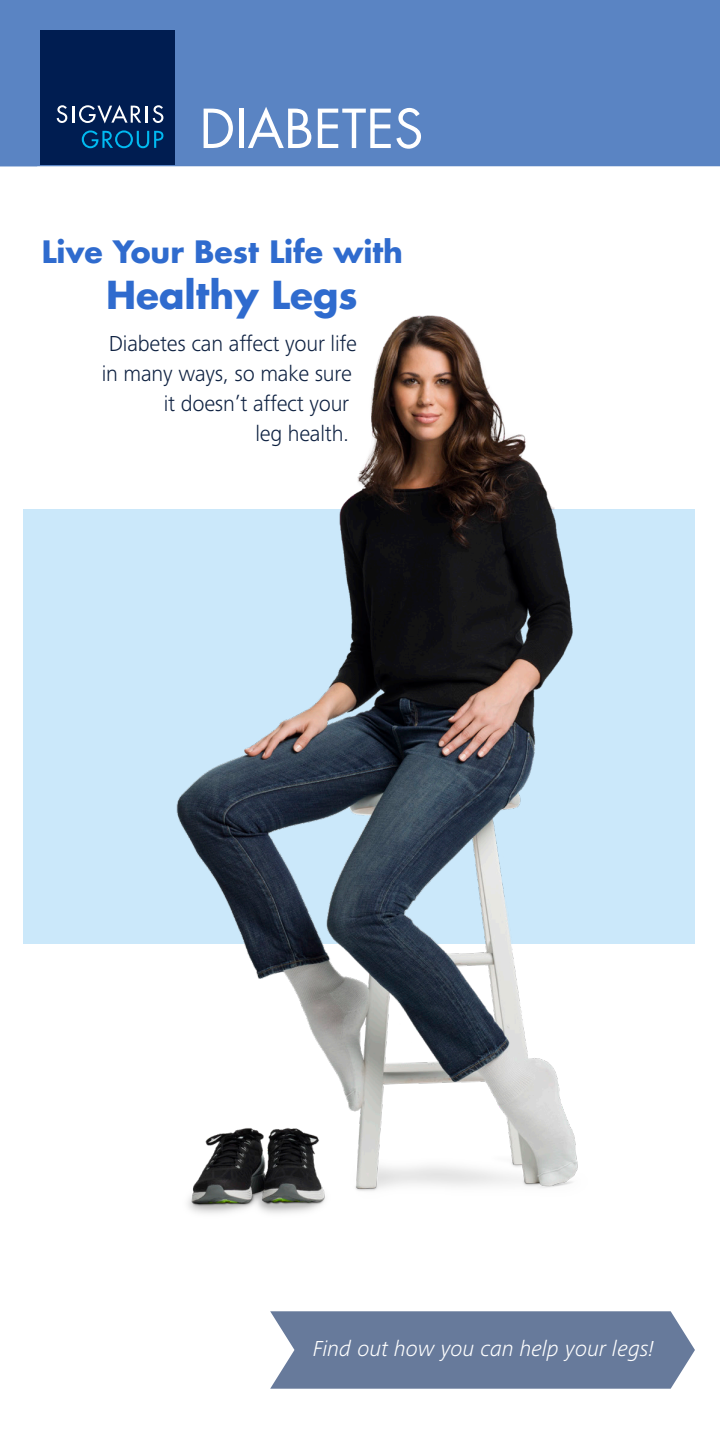
<style>
.page{position:relative;width:720px;height:1440px;background:#fff}
.page>*{position:absolute;margin:0;border:0;box-sizing:border-box;transform-origin:0 0}
.t1{font:52.25px "Futura LT";color:#fff}
.t2{font:700 37.5px "Futura LT";color:#2f6bce}
.t3{font:700 30px "Futura LT";color:#2f6bce}
.t4{font:300 22.5px "Frutiger Next Pro";letter-spacing:-.01em;color:#0f2242}
.t5{font:italic 300 22.5px "Frutiger Next Pro";color:#fff}
</style>
<div class="page">
<div style="left:23px;top:509px;width:672px;height:435px;background:#cbe8fa"></div>
<img style="left:176px;top:315px;width:402px;height:899px">
<div style="left:37px;top:0;width:683px;height:166px;background:#5a84c3"></div>
<svg style="left:270px;top:1311px;width:425px;height:78px;background:#7082a1"></svg>
<div style="left:40px;top:30px;width:135px;height:135px;background:#001d51"></div>
<svg style="left:57px;top:105px;width:106px;height:19px"></svg>
<svg style="left:82px;top:130px;width:81px;height:18px"></svg>
<div style="left:0;top:0;width:37px;height:166px;background:#5a84c3"></div>
<p class="t1" style="left:200px;top:95px;width:225px">DIABETES</p>
<p class="t3" style="left:42px;top:232px;width:363px">Live Your Best Life with</p>
<p class="t2" style="left:106px;top:270px;width:253px">Healthy Legs</p>
<p class="t4" style="left:109px;top:330px;width:249px">Diabetes can affect your life</p>
<p class="t4" style="left:102px;top:360px;width:252px">in many ways, so make sure</p>
<p class="t4" style="left:164px;top:390px;width:187px">it doesn’t affect your</p>
<p class="t4" style="left:255px;top:420px;width:95px">leg health.</p>
<p class="t5" style="left:313px;top:1336px;width:343px">Find out how you can help your legs!</p>
</div>
